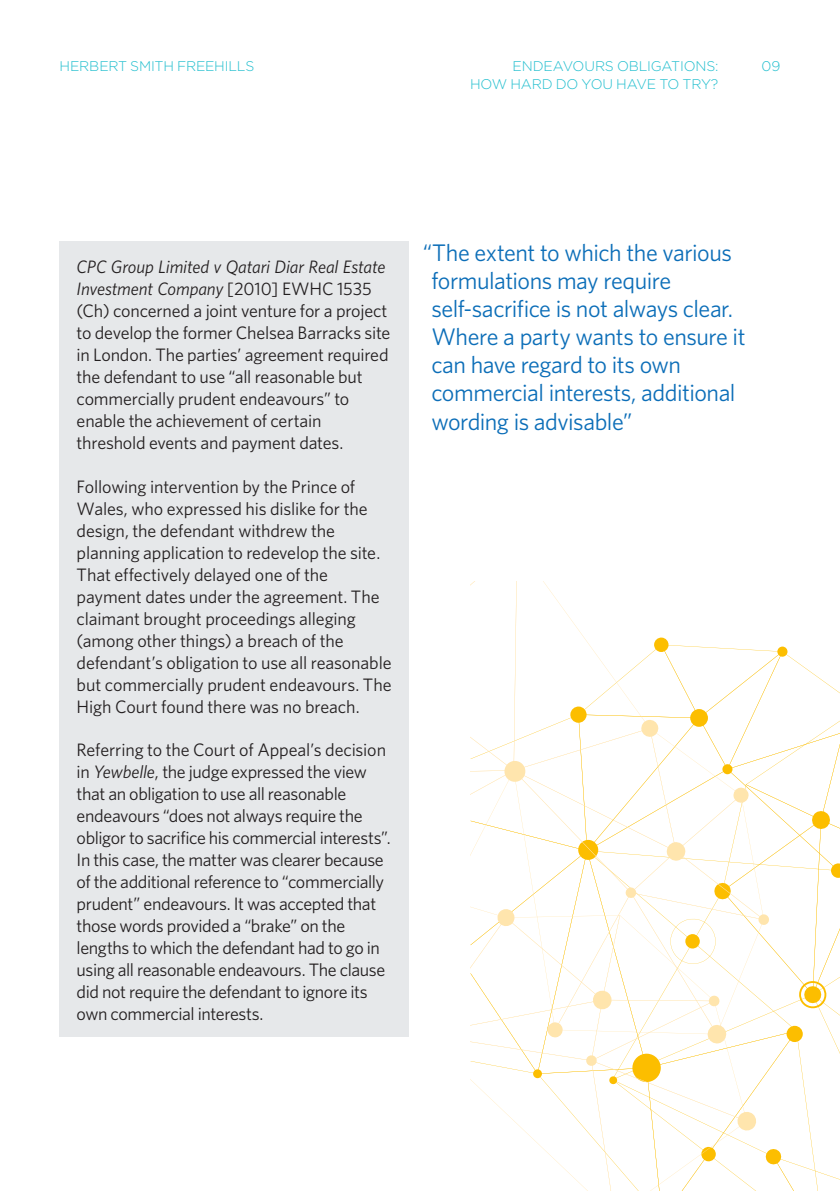
<style>
.page{position:relative;width:840px;height:1191px;background:#fff}
.page>*{position:absolute;margin:0;border:0;box-sizing:border-box;transform-origin:0 0}
.t1{font:24px/28.2px "Whitney";letter-spacing:-.02em;color:#0c6eb8}
.Body_Text{font:18px/22px "Whitney";letter-spacing:-.015em;color:#231f20}
.t2{font:300 14px "Gotham";letter-spacing:-.015em;color:#21bece}
.s1{font-style:italic}
</style>
<div class="page">
<div style="left:60px;top:242px;width:348px;height:795px;background:#e6e8ea"></div>
<svg style="left:470px;top:581px;width:369px;height:610px"></svg>
<p class="t2" style="left:60px;top:57px;width:196px">HERBERT SMITH FREEHILLS</p>
<p class="t2" style="left:512px;top:57px;width:207px">ENDEAVOURS OBLIGATIONS:</p>
<p class="t2" style="left:761px;top:57px;width:20px">09</p>
<p class="t2" style="left:470px;top:75px;width:250px">HOW HARD DO YOU HAVE TO TRY?</p>
<p class="Body_Text" style="left:77px;top:255px;width:315px"><span class="s1">CPC Group Limited v Qatari Diar Real Estate Investment Company</span> [2010] EWHC 1535 (Ch) concerned a joint venture for a project to develop the former Chelsea Barracks site in London. The parties’ agreement required the defendant to use “all reasonable but commercially prudent endeavours” to enable the achievement of certain threshold events and payment dates.</p>
<p class="Body_Text" style="left:77px;top:475px;width:316px">Following intervention by the Prince of Wales, who expressed his dislike for the design, the defendant withdrew the planning application to redevelop the site.<br>That effectively delayed one of the payment dates under the agreement. The claimant brought proceedings alleging (among other things) a breach of the defendant’s obligation to use all reasonable but commercially prudent endeavours. The High Court found there was no breach.</p>
<p class="Body_Text" style="left:77px;top:738px;width:315px">Referring to the Court of Appeal’s decision in <span class="s1">Yewbelle</span>, the judge expressed the view that an obligation to use all reasonable endeavours “does not always require the obligor to sacrifice his commercial interests”.<br>In this case, the matter was clearer because of the additional reference to “commercially prudent” endeavours. It was accepted that those words provided a “brake” on the lengths to which the defendant had to go in using all reasonable endeavours. The clause did not require the defendant to ignore its own commercial interests.</p>
<p class="t1" style="left:431px;top:238px;width:315px;text-indent:-8px">“The extent to which the various formulations may require self-sacrifice is not always clear.<br>Where a party wants to ensure it can have regard to its own commercial interests, additional wording is advisable”</p>
</div>
